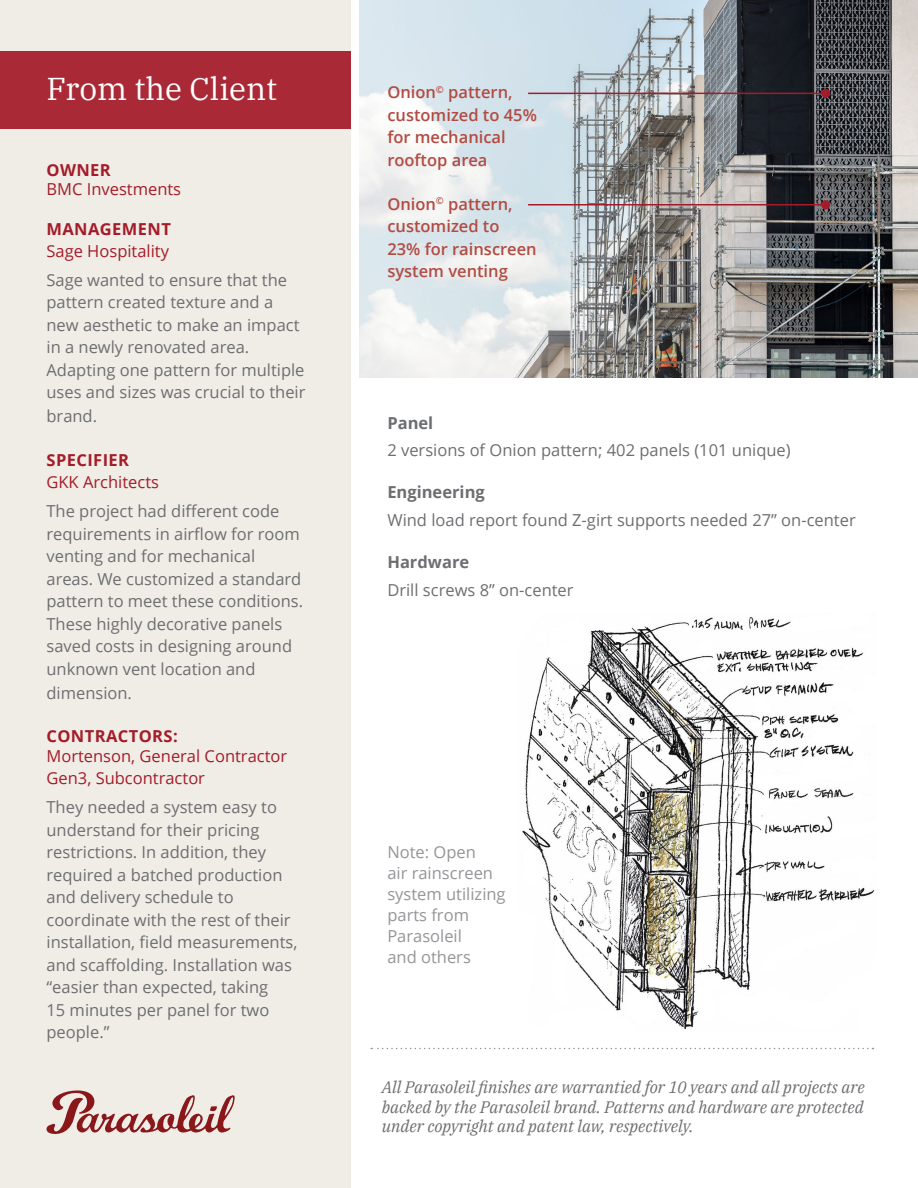
<style>
.page{position:relative;width:918px;height:1188px;background:#fff}
.page>*{position:absolute;margin:0;border:0;box-sizing:border-box;transform-origin:0 0}
.t1{font:31.5px "IBM Plex Serif";color:#fff}
.t2{font:16.5px/22.5px "Open Sans";color:#6d6e71}
.t3{font:italic 16.5px/19.8px "IBM Plex Serif";color:#6d6e71;text-align:justify}
.t4{font:600 16.5px/22.5px "Open Sans";color:#b24b43}
.t5{font:16.5px/21.6px "Open Sans";color:#a41c29}
.t6{font:16.5px/21px "Open Sans";color:#939598}
.t7{font:700 16.5px "Open Sans";letter-spacing:.025em;color:#a41c29}
.t8{font:700 16.5px "Open Sans";color:#6d6e71}
</style>
<div class="page">
<div style="left:0;top:0;width:351px;height:1188px;background:#f0ede7"></div>
<svg style="left:371px;top:1048px;width:502px;height:1px"></svg>
<svg style="left:46px;top:1090px;width:189px;height:44px"></svg>
<img style="left:522px;top:617px;width:352px;height:412px">
<div style="left:0;top:51px;width:351px;height:78px;background:#a92a36"></div>
<img style="left:360px;top:0;width:558px;height:378px">
<hr style="left:528px;top:93px;width:298px;height:1px;background:#a41c29">
<div style="left:821px;top:89px;width:9px;height:9px;background:#a41c29;border-radius:50%"></div>
<hr style="left:528px;top:204px;width:298px;height:2px;background:#a41c29">
<div style="left:821px;top:200px;width:9px;height:9px;background:#a41c29;border-radius:50%"></div>
<h1 class="t1" style="left:46px;top:64px;width:232px">From the Client</h1>
<p class="t4" style="left:387px;top:81px;width:151px">Onion<sup>©</sup> pattern, customized to 45% for mechanical rooftop area</p>
<p class="t4" style="left:387px;top:192px;width:151px">Onion<sup>©</sup> pattern, customized to<br>23% for rainscreen system venting</p>
<p class="t7" style="left:46px;top:158px;width:66px">OWNER</p>
<p class="t5" style="left:46px;top:178px;width:136px">BMC Investments</p>
<p class="t7" style="left:46px;top:217px;width:126px">MANAGEMENT</p>
<p class="t5" style="left:46px;top:239px;width:124px">Sage Hospitality</p>
<p class="t2" style="left:46px;top:268px;width:261px">Sage wanted to ensure that the pattern created texture and a new aesthetic to make an impact in a newly renovated area.<br>Adapting one pattern for multiple uses and sizes was crucial to their</p>
<p class="t2" style="left:46px;top:405px;width:52px">brand.</p>
<p class="t7" style="left:46px;top:449px;width:84px">SPECIFIER</p>
<p class="t5" style="left:46px;top:471px;width:114px">GKK Architects</p>
<p class="t2" style="left:46px;top:499px;width:258px">The project had different code requirements in airflow for room venting and for mechanical areas. We customized a standard pattern to meet these conditions.<br>These highly decorative panels saved costs in designing around unknown vent location and</p>
<p class="t2" style="left:46px;top:681px;width:87px">dimension.</p>
<p class="t7" style="left:46px;top:725px;width:133px">CONTRACTORS:</p>
<p class="t5" style="left:46px;top:745px;width:242px">Mortenson, General Contractor<br>Gen3, Subcontractor</p>
<p class="t2" style="left:46px;top:795px;width:252px">They needed a system easy to understand for their pricing restrictions. In addition, they required a batched production and delivery schedule to coordinate with the rest of their installation, field measurements, and scaffolding. Installation was “easier than expected, taking<br>15 minutes per panel for two people.”</p>
<p class="t8" style="left:387px;top:411px;width:47px">Panel</p>
<p class="t2" style="left:387px;top:439px;width:405px">2 versions of Onion pattern; 402 panels (101 unique)</p>
<p class="t8" style="left:387px;top:481px;width:99px">Engineering</p>
<p class="t2" style="left:387px;top:508px;width:470px">Wind load report found Z-girt supports needed 27” on-center</p>
<p class="t8" style="left:387px;top:550px;width:83px">Hardware</p>
<p class="t2" style="left:387px;top:578px;width:188px">Drill screws 8” on-center</p>
<p class="t6" style="left:387px;top:841px;width:120px">Note: Open<br>air rainscreen system utilizing parts from<br>Parasoleil<br>and others</p>
<p class="t3" style="left:382px;top:1076px;width:485px">All Parasoleil finishes are warrantied for 10 years and all projects are backed by the Parasoleil brand. Patterns and hardware are protected under copyright and patent law, respectively.</p>
</div>
